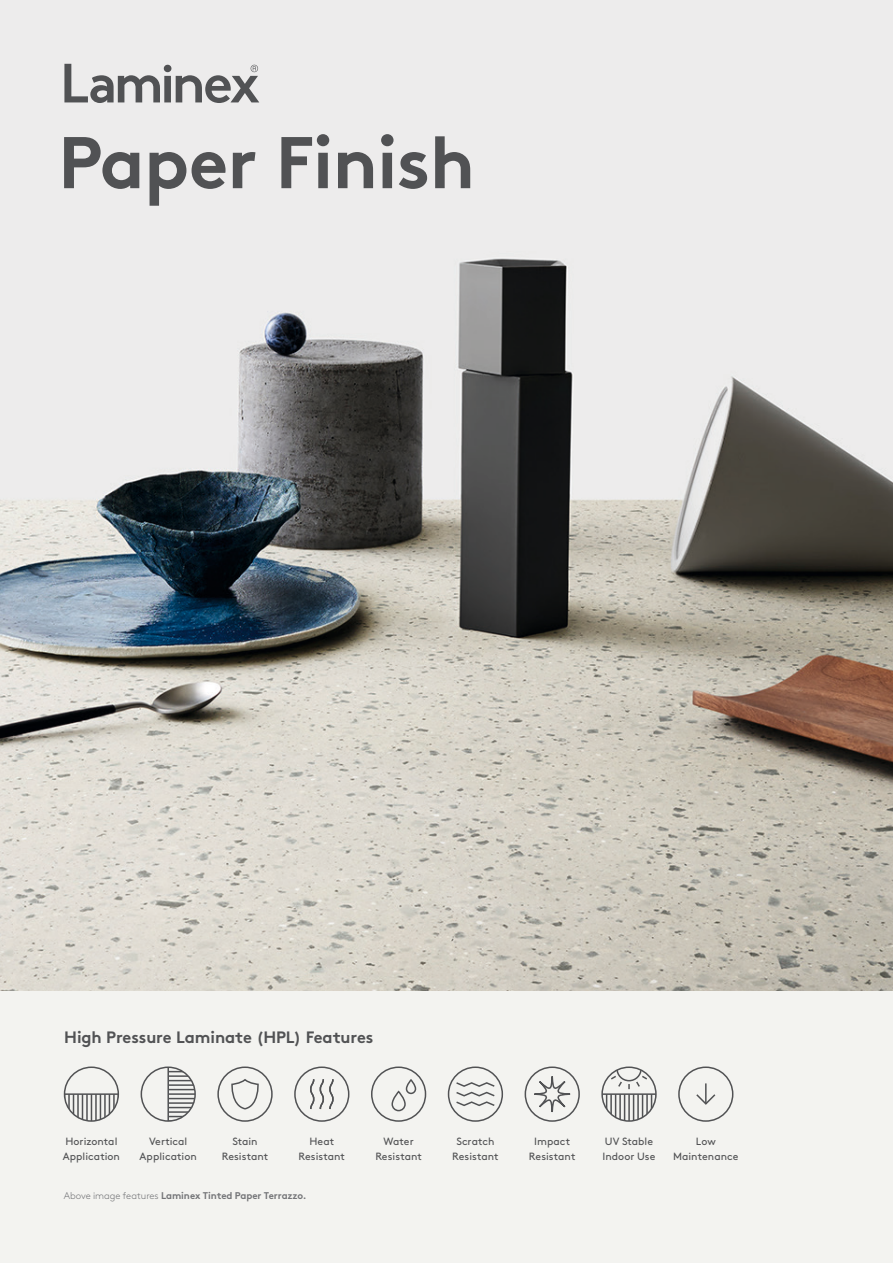
<style>
.page{position:relative;width:893px;height:1263px;background:#f3f3f0}
.page>*{position:absolute;margin:0;border:0;box-sizing:border-box;transform-origin:0 0}
.t1{font:700 73.05px "Brown Std";letter-spacing:-.01em;color:#515254}
.Sub_Heading_-_21pt{font:700 16.5px "Brown Std";letter-spacing:-.005em;color:#515254}
.Sub_Heading_-_21pt-2{font:10.5px/15px "Brown Std";letter-spacing:.005em;color:#515254;text-align:center}
.Product_Captions_-_6{font:700 9.75px "Brown Std";letter-spacing:-.01em;color:#747578}
.s1{font-weight:300}
</style>
<div class="page">
<img style="left:0;top:63px;width:893px;height:928px">
<svg style="left:64px;top:64px;width:195px;height:39px"></svg>
<div style="left:678px;top:1066px;width:55px;height:56px;border:2px solid #515254;border-radius:50%"></div>
<hr style="left:705px;top:1083px;width:2px;height:20px;background:#515254">
<svg style="left:696px;top:1093px;width:20px;height:12px"></svg>
<div style="left:294px;top:1066px;width:55px;height:56px;border:2px solid #515254;border-radius:50%"></div>
<svg style="left:310px;top:1079px;width:24px;height:31px"></svg>
<svg style="left:604px;top:1069px;width:50px;height:52px"></svg>
<div style="left:601px;top:1066px;width:56px;height:56px;border:2px solid #515254;border-radius:50%"></div>
<div style="left:371px;top:1066px;width:55px;height:56px;border:2px solid #515254;border-radius:50%"></div>
<div style="left:406px;top:1079px;width:10px;height:15px;border:2px solid #515254;border-radius:5px"></div>
<div style="left:391px;top:1091px;width:15px;height:20px;border:2px solid #515254;border-radius:6px"></div>
<div style="left:217px;top:1066px;width:56px;height:56px;border:2px solid #515254;border-radius:50%"></div>
<svg style="left:231px;top:1079px;width:28px;height:31px"></svg>
<hr style="left:65px;top:1093px;width:53px;height:2px;background:#515254">
<svg style="left:91px;top:1095px;width:1px;height:24px"></svg>
<hr style="left:86px;top:1094px;width:2px;height:27px;background:#515254">
<svg style="left:82px;top:1095px;width:1px;height:26px"></svg>
<hr style="left:77px;top:1094px;width:2px;height:27px;background:#515254">
<svg style="left:73px;top:1095px;width:1px;height:21px"></svg>
<hr style="left:68px;top:1094px;width:2px;height:27px;background:#515254">
<hr style="left:95px;top:1094px;width:2px;height:27px;background:#515254">
<svg style="left:100px;top:1095px;width:1px;height:26px"></svg>
<hr style="left:104px;top:1094px;width:2px;height:27px;background:#515254">
<svg style="left:109px;top:1095px;width:1px;height:21px"></svg>
<hr style="left:113px;top:1094px;width:2px;height:27px;background:#515254">
<div style="left:64px;top:1066px;width:55px;height:56px;border:2px solid #515254;border-radius:50%"></div>
<hr style="left:167px;top:1067px;width:2px;height:54px;background:#515254">
<hr style="left:168px;top:1093px;width:27px;height:2px;background:#515254">
<svg style="left:169px;top:1098px;width:24px;height:1px"></svg>
<hr style="left:168px;top:1102px;width:27px;height:2px;background:#515254">
<svg style="left:169px;top:1107px;width:24px;height:1px"></svg>
<hr style="left:168px;top:1111px;width:27px;height:2px;background:#515254">
<svg style="left:169px;top:1089px;width:24px;height:1px"></svg>
<hr style="left:168px;top:1084px;width:27px;height:2px;background:#515254">
<svg style="left:169px;top:1080px;width:24px;height:1px"></svg>
<hr style="left:168px;top:1075px;width:27px;height:2px;background:#515254">
<svg style="left:169px;top:1069px;width:16px;height:3px"></svg>
<svg style="left:169px;top:1116px;width:16px;height:5px"></svg>
<div style="left:141px;top:1066px;width:55px;height:56px;border:2px solid #515254;border-radius:50%"></div>
<svg style="left:524px;top:1066px;width:56px;height:56px"></svg>
<div style="left:448px;top:1066px;width:55px;height:56px;border:2px solid #515254;border-radius:50%"></div>
<svg style="left:456px;top:1082px;width:39px;height:25px"></svg>
<p class="t1" style="left:58px;top:118px;width:418px">Paper Finish</p>
<p class="Sub_Heading_-_21pt" style="left:64px;top:1027px;width:311px">High Pressure Laminate (HPL) Features</p>
<p class="Sub_Heading_-_21pt-2" style="left:63px;top:1133px;width:59px;text-align:left">Horizontal<br>Application</p>
<p class="Sub_Heading_-_21pt-2" style="left:140px;top:1133px;width:59px">Vertical<br>Application</p>
<p class="Sub_Heading_-_21pt-2" style="left:529px;top:1133px;width:48px">Impact<br>Resistant</p>
<p class="Sub_Heading_-_21pt-2" style="left:232px;top:1133px;width:27px">Stain</p>
<p class="Sub_Heading_-_21pt-2" style="left:222px;top:1148px;width:48px">Resistant</p>
<p class="Sub_Heading_-_21pt-2" style="left:452px;top:1133px;width:48px">Scratch<br>Resistant</p>
<p class="Sub_Heading_-_21pt-2" style="left:309px;top:1133px;width:26px">Heat</p>
<p class="Sub_Heading_-_21pt-2" style="left:299px;top:1148px;width:48px">Resistant</p>
<p class="Sub_Heading_-_21pt-2" style="left:375px;top:1133px;width:48px">Water<br>Resistant</p>
<p class="Sub_Heading_-_21pt-2" style="left:605px;top:1133px;width:50px">UV Stable</p>
<p class="Sub_Heading_-_21pt-2" style="left:602px;top:1148px;width:55px">Indoor Use</p>
<p class="Sub_Heading_-_21pt-2" style="left:673px;top:1133px;width:67px">Low<br>Maintenance</p>
<p class="Product_Captions_-_6" style="left:64px;top:1190px;width:244px"><span class="s1">Above image features</span> Laminex Tinted Paper Terrazzo.</p>
</div>
